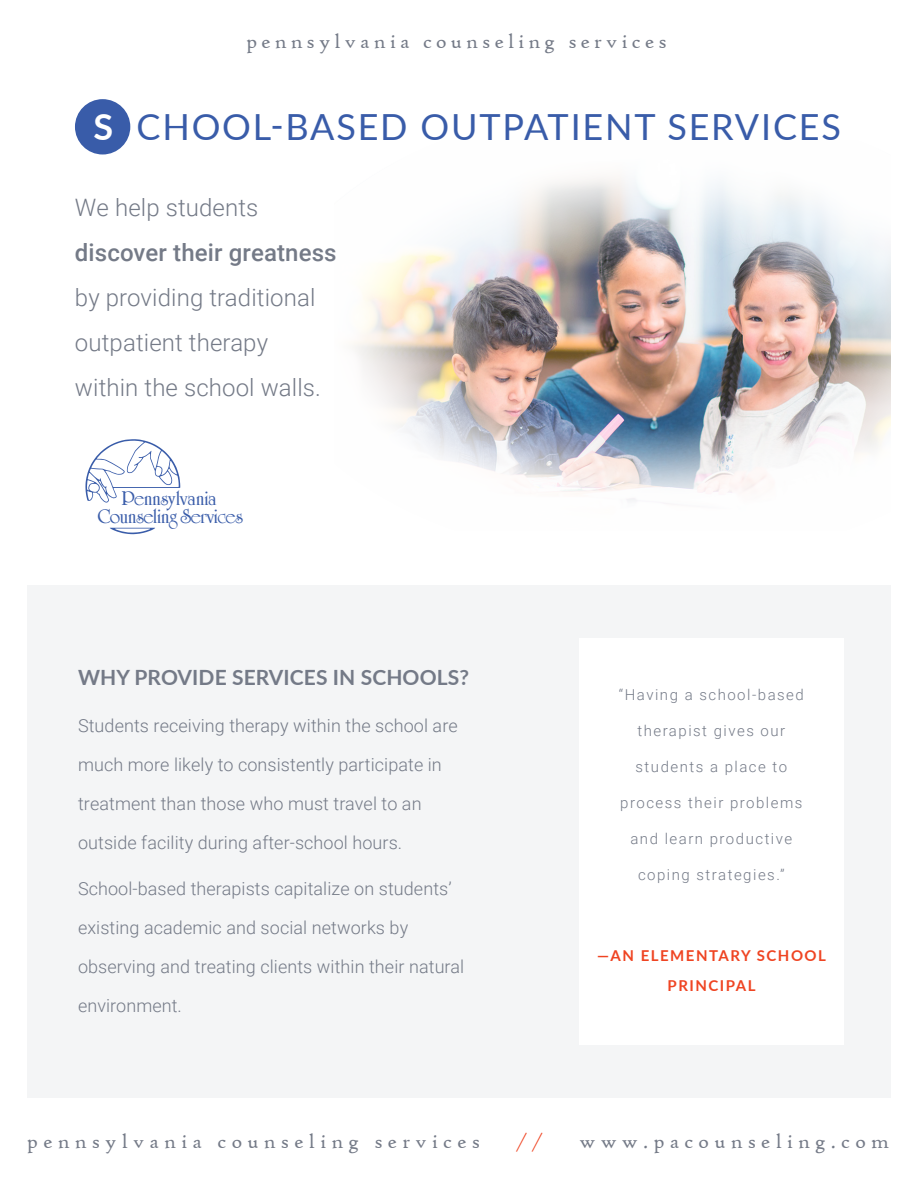
<style>
.page{position:relative;width:918px;height:1188px;background:#fff}
.page>*{position:absolute;margin:0;border:0;box-sizing:border-box;transform-origin:0 0}
.t1{font:36px "Lato";letter-spacing:.05em;color:#395ca9}
.t2{font:300 24px/45px "Roboto";letter-spacing:.005em;color:#747a87}
.t3{font:500 24px "Roboto";letter-spacing:.005em;color:#747a87}
.t4{font:21px "High Tower Text";letter-spacing:.25em;color:#747a87}
.t5{font:21px "High Tower Text";letter-spacing:.2em;color:#747a87}
.t6{font:700 21px "Lato";letter-spacing:.005em;color:#747a87}
.t7{font:21px "High Tower Text";color:#ef4422}
.t8{font:20.1px/18.1px "University Roman Bold Plain";letter-spacing:-.035em;color:#395ca9;text-align:center}
.t9{font:300 18px/39px "Roboto";letter-spacing:.005em;color:#747a87}
.t10{font:300 15px "Roboto";letter-spacing:.1em;color:#747a87}
.t11{font:700 15px/30px "Lato";letter-spacing:.1em;color:#ef4422;text-align:center}
.s1{font-weight:700;color:#fff}
</style>
<div class="page">
<img style="left:353px;top:177px;width:538px;height:324px">
<svg style="left:110px;top:528px;width:45px;height:6px"></svg>
<svg style="left:85px;top:439px;width:95px;height:64px"></svg>
<div style="left:75px;top:99px;width:55px;height:55px;background:#395ca9;border-radius:50%"></div>
<div style="left:27px;top:585px;width:864px;height:513px;background:#f4f5f6"></div>
<div style="left:579px;top:638px;width:265px;height:407px;background:#fff"></div>
<p class="t5" style="left:246px;top:29px;width:422px">pennsylvania counseling services</p>
<h1 class="t1" style="left:93px;top:101px;width:749px"><span class="s1">S</span> CHOOL-BASED OUTPATIENT SERVICES</h1>
<h2 class="t2" style="left:75px;top:184px;width:185px">We help students</h2>
<h2 class="t3" style="left:75px;top:235px;width:263px">discover their greatness</h2>
<h2 class="t2" style="left:75px;top:274px;width:247px">by providing traditional outpatient therapy within the school walls.</h2>
<p class="t8" style="left:98px;top:490px;width:147px">Pennsylvania<br>Counseling Services</p>
<p class="t6" style="left:78px;top:662px;width:393px">WHY PROVIDE SERVICES IN SCHOOLS?</p>
<p class="t9" style="left:78px;top:705px;width:381px">Students receiving therapy within the school are much more likely to consistently participate in treatment than those who must travel to an outside facility during after-school hours.</p>
<p class="t9" style="left:78px;top:868px;width:388px">School-based therapists capitalize on students’ existing academic and social networks by observing and treating clients within their natural environment.</p>
<p class="t10" style="left:619px;top:684px;width:187px">“Having a school-based</p>
<p class="t10" style="left:637px;top:720px;width:149px">therapist gives our</p>
<p class="t10" style="left:636px;top:756px;width:153px">students a place to</p>
<p class="t10" style="left:620px;top:792px;width:184px">process their problems</p>
<p class="t10" style="left:630px;top:828px;width:163px">and learn productive</p>
<p class="t10" style="left:638px;top:864px;width:148px">coping strategies.”</p>
<p class="t11" style="left:597px;top:940px;width:230px">—AN ELEMENTARY SCHOOL<br>PRINCIPAL</p>
<p class="t4" style="left:27px;top:1129px;width:454px">pennsylvania counseling services</p>
<p class="t7" style="left:517px;top:1129px;width:27px">/ /</p>
<p class="t4" style="left:579px;top:1129px;width:311px">www.pacounseling.com</p>
</div>
